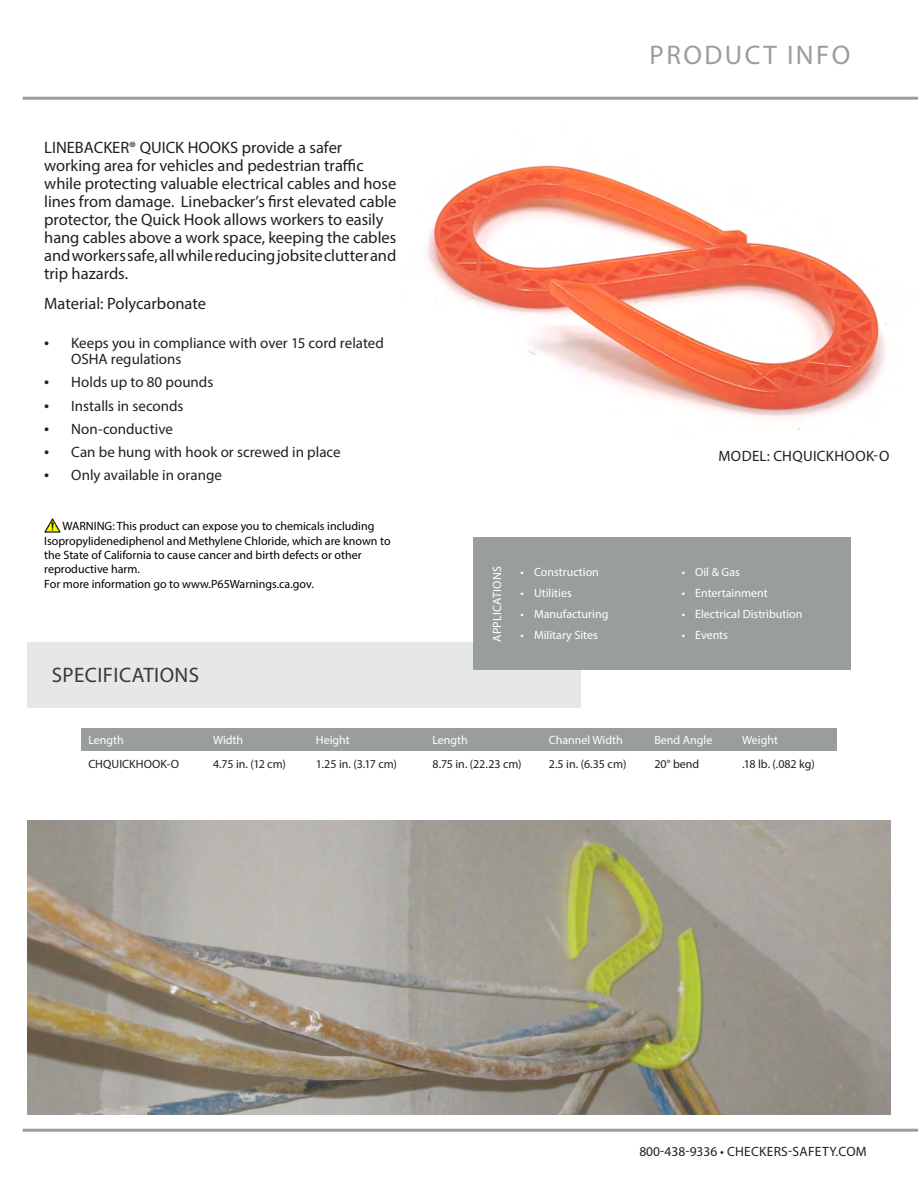
<style>
.page{position:relative;width:918px;height:1188px;background:#fff}
.page>*{position:absolute;margin:0;border:0;box-sizing:border-box;transform-origin:0 0}
.t1{font:27px "Myriad Pro";letter-spacing:.09em;color:#9a9d9e}
.t2{font:21px "Myriad Pro";letter-spacing:.02em;color:#3c3833}
.Paragraph_Style_2{font:16.5px/18px "Myriad Pro";color:#231f20}
.t3{font:15px/16.5px "Myriad Pro";color:#231f20}
.t4{font:15px "Myriad Pro";letter-spacing:.025em;color:#231f20}
.t5{font:13.5px "Myriad Pro";letter-spacing:.02em;color:#231f20}
.t6{font:12px/14.4px "Myriad Pro";color:#000}
.t7{font:12px "Myriad Pro";color:#fff}
.t8{font:12px "Myriad Pro";color:#231f20}
.t9{font:12px "Myriad Pro";letter-spacing:.02em;color:#fff}
.s1{font-size:18px}
</style>
<div class="page">
<img style="left:427px;top:165px;width:460px;height:265px">
<img style="left:27px;top:821px;width:864px;height:294px">
<hr style="left:23px;top:97px;width:895px;height:3px;background:#9a9d9e">
<hr style="left:23px;top:1129px;width:895px;height:3px;background:#9a9d9e">
<div style="left:27px;top:642px;width:553px;height:65px;background:#e6e7e9"></div>
<div style="left:473px;top:538px;width:378px;height:132px;background:#9a9d9e"></div>
<div style="left:82px;top:729px;width:124px;height:22px;background:#9a9d9e"></div>
<div style="left:206px;top:729px;width:103px;height:22px;background:#9a9d9e"></div>
<div style="left:309px;top:729px;width:117px;height:22px;background:#9a9d9e"></div>
<div style="left:426px;top:729px;width:116px;height:22px;background:#9a9d9e"></div>
<div style="left:542px;top:729px;width:106px;height:22px;background:#9a9d9e"></div>
<div style="left:648px;top:729px;width:87px;height:22px;background:#9a9d9e"></div>
<div style="left:735px;top:729px;width:102px;height:22px;background:#9a9d9e"></div>
<img style="left:44px;top:518px;width:17px;height:14px">
<p class="Paragraph_Style_2" style="left:44px;top:138px;width:354px">LINEBACKER® QUICK HOOKS provide a safer working area for vehicles and pedestrian traffic while protecting valuable electrical cables and hose lines from damage. Linebacker’s first elevated cable protector, the Quick Hook allows workers to easily hang cables above a work space, keeping the cables and workers safe, all while reducing jobsite clutter and trip hazards.</p>
<p class="Paragraph_Style_2" style="left:44px;top:294px;width:163px">Material: Polycarbonate</p>
<p class="t3" style="left:71px;top:334px;width:314px;text-indent:-27px"><span class="s1">•</span> Keeps you in compliance with over 15 cord related<br>OSHA regulations</p>
<p class="t3" style="left:44px;top:374px;width:171px"><span class="s1">•</span> Holds up to 80 pounds</p>
<p class="t3" style="left:44px;top:397px;width:141px"><span class="s1">•</span> Installs in seconds</p>
<p class="t3" style="left:44px;top:420px;width:130px"><span class="s1">•</span> Non-conductive</p>
<p class="t3" style="left:44px;top:444px;width:298px"><span class="s1">•</span> Can be hung with hook or screwed in place</p>
<p class="t3" style="left:44px;top:467px;width:179px"><span class="s1">•</span> Only available in orange</p>
<p class="t6" style="left:44px;top:519px;width:348px;text-indent:18px">WARNING: This product can expose you to chemicals including<br>Isopropylidenediphenol and Methylene Chloride, which are known to the State of California to cause cancer and birth defects or other</p>
<p class="t6" style="left:44px;top:562px;width:97px">reproductive harm.</p>
<p class="t6" style="left:44px;top:576px;width:271px">For more information go to www.P65Warnings.ca.gov.</p>
<p class="t2" style="left:52px;top:662px;width:149px">SPECIFICATIONS</p>
<p class="t1" style="left:650px;top:38px;width:202px">PRODUCT INFO</p>
<p class="t9" style="left:490px;top:642px;width:77px;rotate:-90deg">APPLICATIONS</p>
<p class="t7" style="left:521px;top:564px;width:80px">• Construction</p>
<p class="t7" style="left:521px;top:585px;width:53px">• Utilities</p>
<p class="t7" style="left:521px;top:607px;width:89px">• Manufacturing</p>
<p class="t7" style="left:521px;top:628px;width:79px">• Military Sites</p>
<p class="t4" style="left:719px;top:447px;width:172px">MODEL: CHQUICKHOOK-O</p>
<p class="t7" style="left:682px;top:564px;width:60px">• Oil &amp; Gas</p>
<p class="t7" style="left:682px;top:585px;width:87px">• Entertainment</p>
<p class="t7" style="left:682px;top:607px;width:122px">• Electrical Distribution</p>
<p class="t7" style="left:682px;top:628px;width:48px">• Events</p>
<p class="t7" style="left:88px;top:733px;width:37px">Length</p>
<p class="t7" style="left:213px;top:733px;width:32px">Width</p>
<p class="t7" style="left:316px;top:733px;width:35px">Height</p>
<p class="t7" style="left:432px;top:733px;width:37px">Length</p>
<p class="t7" style="left:549px;top:733px;width:75px">Channel Width</p>
<p class="t7" style="left:654px;top:733px;width:60px">Bend Angle</p>
<p class="t7" style="left:742px;top:733px;width:37px">Weight</p>
<p class="t8" style="left:88px;top:756px;width:92px">CHQUICKHOOK-O</p>
<p class="t8" style="left:213px;top:756px;width:74px">4.75 in. (12 cm)</p>
<p class="t8" style="left:316px;top:756px;width:83px">1.25 in. (3.17 cm)</p>
<p class="t8" style="left:432px;top:756px;width:91px">8.75 in. (22.23 cm)</p>
<p class="t8" style="left:549px;top:756px;width:79px">2.5 in. (6.35 cm)</p>
<p class="t8" style="left:654px;top:756px;width:46px">20° bend</p>
<p class="t8" style="left:742px;top:756px;width:74px">.18 lb. (.082 kg)</p>
<p class="t5" style="left:639px;top:1143px;width:229px">800-438-9336 • CHECKERS-SAFETY.COM</p>
</div>
